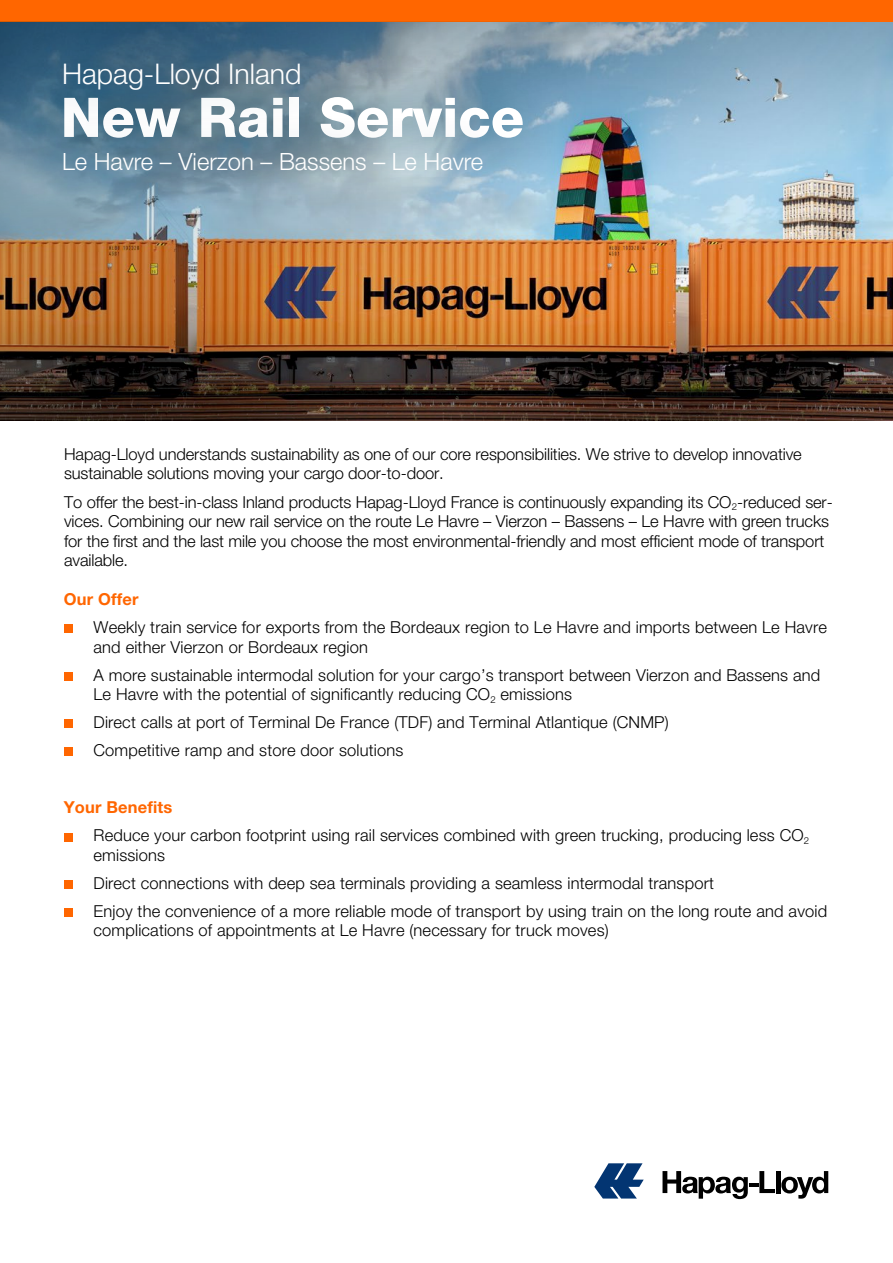
<style>
.page{position:relative;width:893px;height:1263px;background:#fff}
.page>*{position:absolute;margin:0;border:0;box-sizing:border-box;transform-origin:0 0}
.t1{font:800 54.75px "Helvetica Neue LT Pro";color:#fff}
.t2{font:300 28.5px "Helvetica Neue LT Pro";color:#fff}
.t3{font:300 23.85px "Helvetica Neue LT Pro";color:#fff}
.t4{font:300 16.5px/19.5px "Helvetica Neue LT Pro";letter-spacing:.01em;color:#000}
.t5{font:700 16.5px "Helvetica Neue LT Pro";letter-spacing:.01em;color:#f60}
.s1{font-weight:700;color:#f60}
</style>
<div class="page">
<img style="left:626px;top:290px;width:267px;height:29px">
<img style="left:626px;top:319px;width:267px;height:102px">
<img style="left:626px;top:21px;width:267px;height:269px">
<div style="left:64px;top:833px;width:8px;height:8px;background:#f60"></div>
<div style="left:64px;top:880px;width:8px;height:9px;background:#f60"></div>
<div style="left:64px;top:908px;width:8px;height:9px;background:#f60"></div>
<svg style="left:594px;top:1163px;width:50px;height:35px"></svg>
<hr style="left:776px;top:1171px;width:4px;height:22px;background:#000">
<svg style="left:781px;top:1171px;width:47px;height:28px"></svg>
<svg style="left:662px;top:1171px;width:113px;height:28px"></svg>
<div style="left:0;top:0;width:893px;height:21px;background:#f60"></div>
<div style="left:64px;top:624px;width:8px;height:9px;background:#f60"></div>
<div style="left:64px;top:672px;width:8px;height:8px;background:#f60"></div>
<div style="left:64px;top:719px;width:8px;height:9px;background:#f60"></div>
<div style="left:64px;top:747px;width:8px;height:9px;background:#f60"></div>
<img style="left:0;top:21px;width:626px;height:400px">
<div style="left:10px;top:53px;width:548px;height:130px;background:#004764;opacity:.8"></div>
<div style="left:13px;top:23px;width:322px;height:109px;background:#004764;opacity:.8"></div>
<div style="left:14px;top:111px;width:500px;height:104px;background:#004764;opacity:.8"></div>
<h2 class="t2" style="left:62px;top:57px;width:241px">Hapag-Lloyd Inland</h2>
<h1 class="t1" style="left:61px;top:85px;width:465px">New Rail Service</h1>
<h3 class="t3" style="left:62px;top:147px;width:423px">Le Havre – Vierzon – Bassens – Le Havre</h3>
<p class="t4" style="left:64px;top:444px;width:739px">Hapag-Lloyd understands sustainability as one of our core responsibilities. We strive to develop innovative sustainable solutions moving your cargo door-to-door.</p>
<p class="t4" style="left:64px;top:491px;width:770px">To offer the best-in-class Inland products Hapag-Lloyd France is continuously expanding its CO<sub>2</sub>-reduced ser&shy;vices. Combining our new rail service on the route Le Havre – Vierzon – Bassens – Le Havre with green trucks for the first and the last mile you choose the most environmental-friendly and most efficient mode of transport available.</p>
<p class="t5" style="left:64px;top:589px;width:76px">Our Offer</p>
<p class="t4" style="left:94px;top:617px;width:735px">Weekly train service for exports from the Bordeaux region to Le Havre and imports between Le Havre and either Vierzon or Bordeaux region</p>
<p class="t4" style="left:94px;top:664px;width:728px">A more sustainable intermodal solution for your cargo’s transport between Vierzon and Bassens and<br>Le Havre with the potential of significantly reducing CO<sub>2</sub> emissions</p>
<p class="t4" style="left:94px;top:708px;width:577px;line-height:28px">Direct calls at port of Terminal De France (TDF) and Terminal Atlantique (CNMP)<br>Competitive ramp and store door solutions</p>
<p class="t4" style="left:94px;top:793px;width:717px;line-height:28px;text-indent:-30px"><span class="s1">Your Benefits<br></span>Reduce your carbon footprint using rail services combined with green trucking, producing less CO<sub>2</sub></p>
<p class="t4" style="left:94px;top:841px;width:735px;line-height:28px">emissions<br>Direct connections with deep sea terminals providing a seamless intermodal transport<br>Enjoy the convenience of a more reliable mode of transport by using train on the long route and avoid</p>
<p class="t4" style="left:94px;top:920px;width:517px">complications of appointments at Le Havre (necessary for truck moves)</p>
</div>
